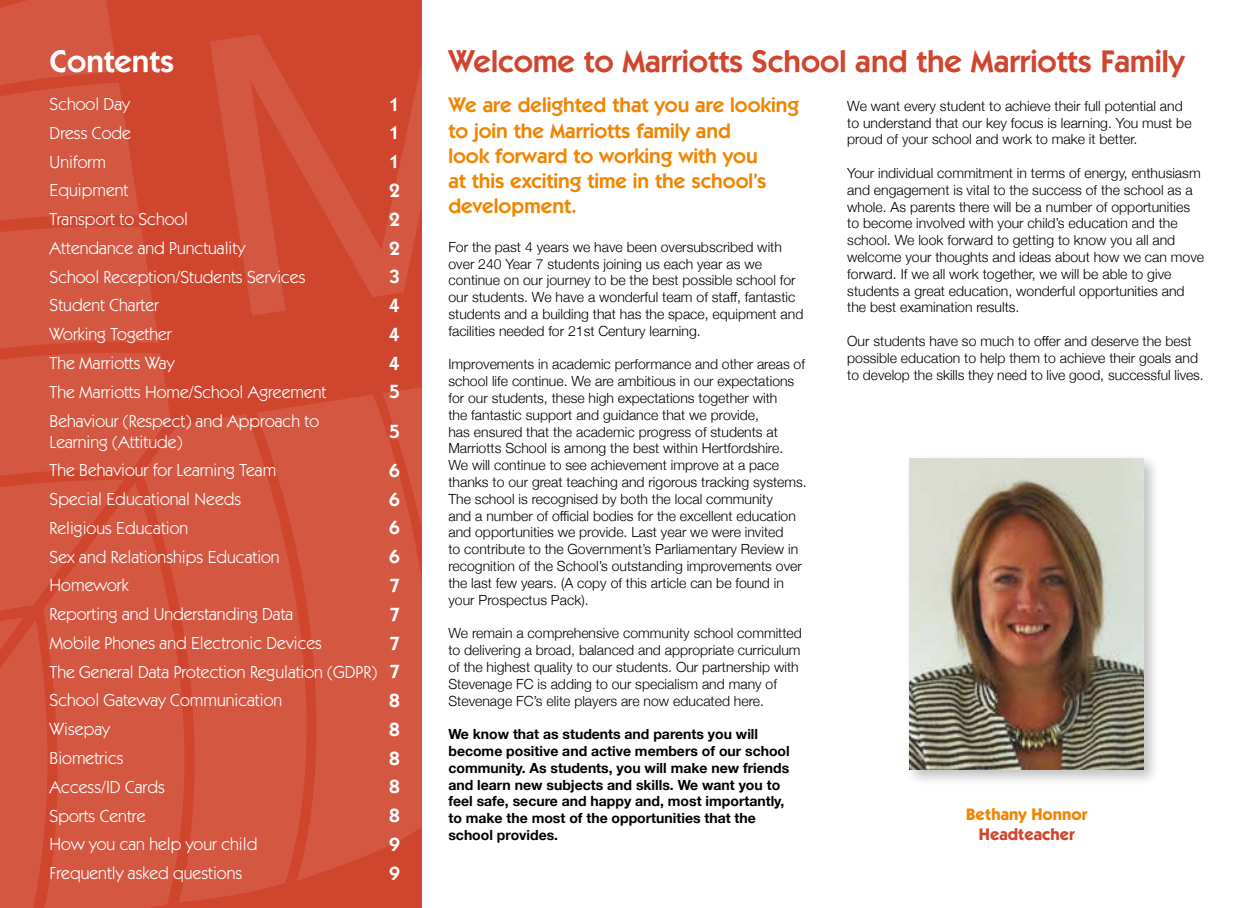
<style>
.page{position:relative;width:1256px;height:908px;background:#fff}
.page>*{position:absolute;margin:0;border:0;box-sizing:border-box;transform-origin:0 0}
.t1{font:600 31.5px "ITC Kabel Std";color:#d0452e}
.t2{font:600 31.5px "ITC Kabel Std";color:#fff}
.t3{font:600 21px/25.2px "ITC Kabel Std";color:#ef8500}
.t4{font:600 19.25px "ITC Kabel Std";color:#fff}
.t5{font:17.5px/21px "ITC Kabel Std";color:#fff}
.t6{font:700 16.8px "ITC Kabel Std";color:#ef8500}
.t7{font:700 16.8px "ITC Kabel Std";color:#d0452e}
.t8{font:300 14px/16.8px "Helvetica Neue";color:#000}
.t9{font:700 14px/16.8px "Helvetica Neue";color:#000}
.s1{font-weight:600;font-size:19.25px}
</style>
<div class="page">
<div style="left:0;top:0;width:422px;height:908px;background:#d0452e"></div>
<svg style="left:170px;top:414px;width:116px;height:488px;background:#d3543f"></svg>
<svg style="left:256px;top:395px;width:166px;height:486px;background:#d3543f"></svg>
<svg style="left:382px;top:387px;width:40px;height:431px;background:#d35540"></svg>
<svg style="left:0;top:0;width:170px;height:908px"></svg>
<svg style="left:210px;top:34px;width:212px;height:282px"></svg>
<div style="left:904px;top:453px;width:256px;height:333px;background:#000;opacity:.25"></div>
<img style="left:909px;top:458px;width:234px;height:311px">
<h1 class="t2" style="left:50px;top:43px;width:126px">Contents</h1>
<p class="t5" style="left:50px;top:94px;width:82px">School Day</p>
<h3 class="t4" style="left:389px;top:93px;width:12px">1</h3>
<p class="t5" style="left:50px;top:122px;width:83px">Dress Code</p>
<h3 class="t4" style="left:389px;top:122px;width:12px">1</h3>
<p class="t5" style="left:50px;top:151px;width:58px">Uniform</p>
<h3 class="t4" style="left:389px;top:150px;width:12px">1</h3>
<p class="t5" style="left:50px;top:180px;width:80px">Equipment</p>
<h3 class="t4" style="left:389px;top:179px;width:12px">2</h3>
<p class="t5" style="left:50px;top:209px;width:140px">Transport to School</p>
<h3 class="t4" style="left:389px;top:208px;width:12px">2</h3>
<p class="t5" style="left:50px;top:237px;width:197px">Attendance and Punctuality</p>
<h3 class="t4" style="left:389px;top:237px;width:12px">2</h3>
<p class="t5" style="left:50px;top:266px;width:257px">School Reception/Students Services</p>
<h3 class="t4" style="left:389px;top:265px;width:12px">3</h3>
<p class="t5" style="left:50px;top:295px;width:111px">Student Charter</p>
<h3 class="t4" style="left:389px;top:294px;width:12px">4</h3>
<p class="t5" style="left:50px;top:324px;width:124px">Working Together</p>
<h3 class="t4" style="left:389px;top:323px;width:12px">4</h3>
<p class="t5" style="left:50px;top:353px;width:126px">The Marriotts Way</p>
<h3 class="t4" style="left:389px;top:352px;width:12px">4</h3>
<p class="t5" style="left:50px;top:381px;width:278px">The Marriotts Home/School Agreement</p>
<h3 class="t4" style="left:389px;top:380px;width:12px">5</h3>
<p class="t5" style="left:50px;top:410px;width:271px">Behaviour (Respect) and Approach to<br>Learning (Attitude)</p>
<h3 class="t4" style="left:389px;top:420px;width:12px">5</h3>
<p class="t5" style="left:50px;top:460px;width:228px">The Behaviour for Learning Team</p>
<h3 class="t4" style="left:389px;top:459px;width:12px">6</h3>
<p class="t5" style="left:50px;top:488px;width:193px">Special Educational Needs</p>
<h3 class="t4" style="left:389px;top:488px;width:12px">6</h3>
<p class="t5" style="left:50px;top:517px;width:140px">Religious Education</p>
<h3 class="t4" style="left:389px;top:516px;width:12px">6</h3>
<p class="t5" style="left:50px;top:546px;width:231px">Sex and Relationships Education</p>
<h3 class="t4" style="left:389px;top:545px;width:12px">6</h3>
<p class="t5" style="left:50px;top:575px;width:80px">Homework</p>
<h3 class="t4" style="left:389px;top:574px;width:12px">7</h3>
<p class="t5" style="left:50px;top:604px;width:245px">Reporting and Understanding Data</p>
<h3 class="t4" style="left:389px;top:603px;width:12px">7</h3>
<p class="t5" style="left:50px;top:632px;width:274px">Mobile Phones and Electronic Devices</p>
<h3 class="t4" style="left:389px;top:631px;width:12px">7</h3>
<p class="t5" style="left:50px;top:657px;width:351px;line-height:28.7px">The General Data Protection Regulation (GDPR) <span class="s1">7<br></span>School Gateway Communication</p>
<h3 class="t4" style="left:389px;top:689px;width:12px">8</h3>
<p class="t5" style="left:50px;top:719px;width:62px">Wisepay</p>
<h3 class="t4" style="left:389px;top:718px;width:12px">8</h3>
<p class="t5" style="left:50px;top:747px;width:75px">Biometrics</p>
<h3 class="t4" style="left:389px;top:747px;width:12px">8</h3>
<p class="t5" style="left:50px;top:776px;width:117px">Access/ID Cards</p>
<h3 class="t4" style="left:389px;top:775px;width:12px">8</h3>
<p class="t5" style="left:50px;top:805px;width:97px">Sports Centre</p>
<h3 class="t4" style="left:389px;top:804px;width:12px">8</h3>
<p class="t5" style="left:50px;top:834px;width:209px">How you can help your child</p>
<h3 class="t4" style="left:389px;top:833px;width:12px">9</h3>
<p class="t5" style="left:50px;top:863px;width:194px">Frequently asked questions</p>
<h3 class="t4" style="left:389px;top:862px;width:12px">9</h3>
<h1 class="t1" style="left:448px;top:43px;width:737px">Welcome to Marriotts School and the Marriotts Family</h1>
<p class="t8" style="left:847px;top:96px;width:346px">We want every student to achieve their full potential and to understand that our key focus is learning. You must be proud of your school and work to make it better.</p>
<p class="t8" style="left:847px;top:164px;width:358px">Your individual commitment in terms of energy, enthusiasm and engagement is vital to the success of the school as a whole. As parents there will be a number of opportunities to become involved with your child’s education and the school. We look forward to getting to know you all and welcome your thoughts and ideas about how we can move forward. If we all work together, we will be able to give students a great education, wonderful opportunities and the best examination results.</p>
<p class="t8" style="left:847px;top:332px;width:358px">Our students have so much to offer and deserve the best possible education to help them to achieve their goals and to develop the skills they need to live good, successful lives.</p>
<h2 class="t3" style="left:448px;top:93px;width:352px">We are delighted that you are looking to join the Marriotts family and<br>look forward to working with you<br>at this exciting time in the school’s development.</h2>
<p class="t8" style="left:448px;top:237px;width:356px">For the past 4 years we have been oversubscribed with over 240 Year 7 students joining us each year as we continue on our journey to be the best possible school for our students. We have a wonderful team of staff, fantastic students and a building that has the space, equipment and facilities needed for 21st Century learning.</p>
<p class="t8" style="left:448px;top:355px;width:360px">Improvements in academic performance and other areas of school life continue. We are ambitious in our expectations for our students, these high expectations together with<br>the fantastic support and guidance that we provide,<br>has ensured that the academic progress of students at Marriotts School is among the best within Hertfordshire.<br>We will continue to see achievement improve at a pace thanks to our great teaching and rigorous tracking systems.<br>The school is recognised by both the local community<br>and a number of official bodies for the excellent education and opportunities we provide. Last year we were invited<br>to contribute to the Government’s Parliamentary Review in recognition of the School’s outstanding improvements over the last few years. (A copy of this article can be found in your Prospectus Pack).</p>
<p class="t8" style="left:448px;top:624px;width:355px">We remain a comprehensive community school committed to delivering a broad, balanced and appropriate curriculum of the highest quality to our students. Our partnership with Stevenage FC is adding to our specialism and many of Stevenage FC’s elite players are now educated here.</p>
<p class="t9" style="left:448px;top:726px;width:343px">We know that as students and parents you will become positive and active members of our school community. As students, you will make new friends and learn new subjects and skills. We want you to feel safe, secure and happy and, most importantly, to make the most of the opportunities that the school provides.</p>
<p class="t6" style="left:966px;top:804px;width:122px">Bethany Honnor</p>
<p class="t7" style="left:978px;top:824px;width:97px">Headteacher</p>
</div>
